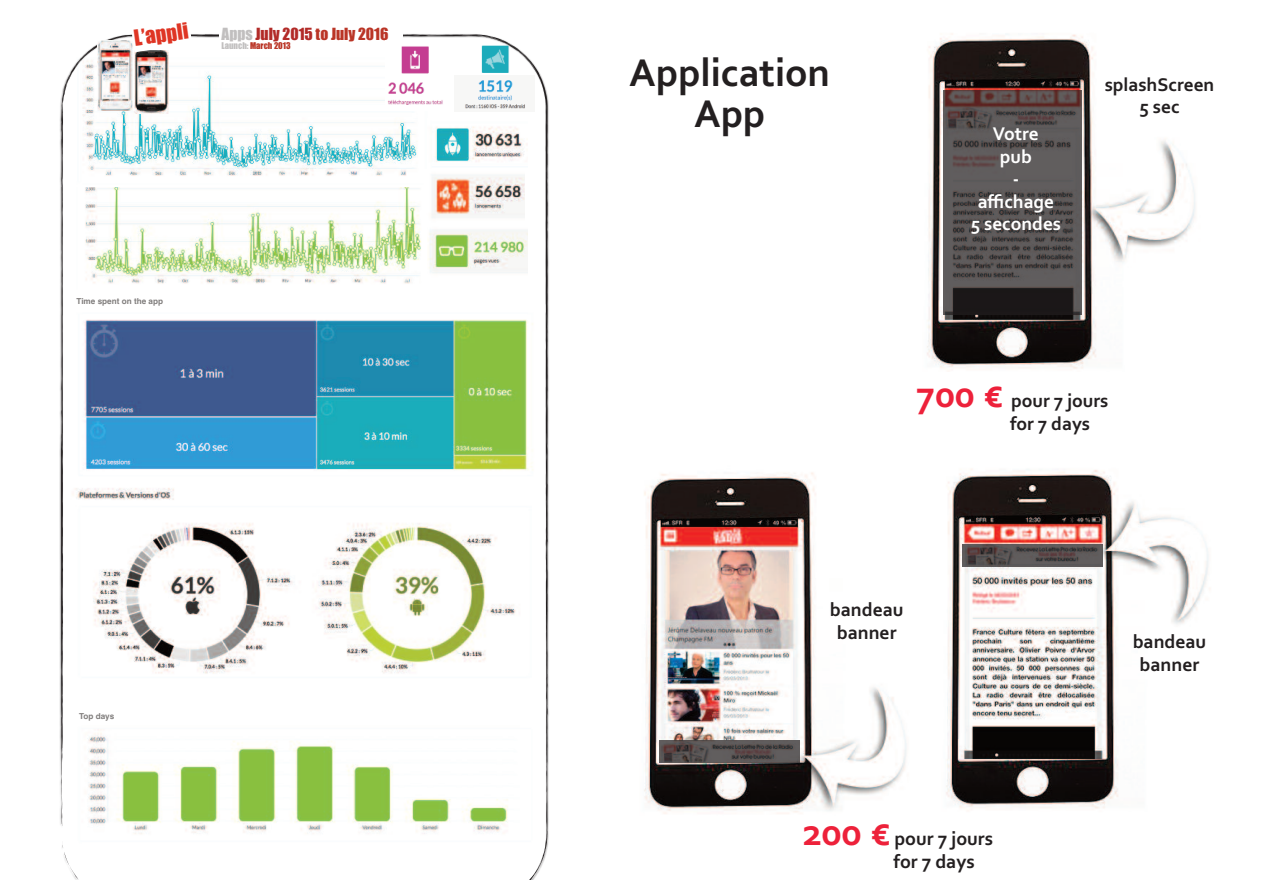
<style>
.page{position:relative;width:1263px;height:893px;background:#fff}
.page>*{position:absolute;margin:0;border:0;box-sizing:border-box;transform-origin:0 0}
.t1{font:700 40.5px/40.5px "Corbel";color:#231f20;text-align:center}
.t2{font:20.7px "Impact";color:#df3524}
.t3{font:700 19.65px/22.8px "Corbel";color:#231f20;text-align:center}
.t4{font:700 19.35px/22.5px "Corbel";color:#231f20}
.t5{font:700 19.35px/22.5px "Corbel";color:#fff;text-align:center}
.t6{font:15.45px "Impact";color:#ba3526}
.t7{font:8.55px "Impact";color:#ba3526}
.t8{font:700 8.1px "Helvetica";color:#807d7c}
.s1{color:#c1bfbf}
.s2{color:#b22b28}
.s3{font-size:38.7px;color:#ed213a}
.s4{font-size:39.15px;color:#ed213a}
</style>
<div class="page">
<img style="left:927px;top:33px;width:268px;height:336px">
<img style="left:946px;top:469px;width:263px;height:342px">
<img style="left:644px;top:472px;width:263px;height:342px">
<div style="left:943px;top:90px;width:138px;height:225px;background:#231f20;opacity:.72"></div>
<div style="left:963px;top:544px;width:140px;height:23px;background:#231f20;opacity:.72"></div>
<div style="left:660px;top:741px;width:140px;height:22px;background:#231f20;opacity:.72"></div>
<svg style="left:61px;top:34px;width:487px;height:845px"></svg>
<img style="left:135px;top:52px;width:33px;height:62px">
<svg style="left:131px;top:34px;width:61px;height:18px"></svg>
<div style="left:220px;top:23px;width:183px;height:22px;background:#fff"></div>
<img style="left:386px;top:41px;width:57px;height:70px">
<div style="left:75px;top:294px;width:90px;height:14px;background:#fff"></div>
<img style="left:97px;top:41px;width:36px;height:70px">
<img style="left:427px;top:118px;width:101px;height:54px">
<img style="left:425px;top:170px;width:100px;height:54px">
<img style="left:427px;top:224px;width:101px;height:54px">
<img style="left:70px;top:725px;width:468px;height:120px">
<img style="left:70px;top:486px;width:468px;height:199px">
<img style="left:386px;top:82px;width:59px;height:25px">
<img style="left:454px;top:76px;width:80px;height:35px">
<div style="left:77px;top:709px;width:81px;height:13px;background:#fff"></div>
<p class="t2" style="left:133px;top:27px;width:56px;rotate:-8deg">L’appli</p>
<p class="t6" style="left:221px;top:26px;width:168px"><span class="s1">Apps</span> <span class="s2">July 2015</span> to July 2016</p>
<p class="t7" style="left:221px;top:41px;width:71px"><span class="s1">Launch:</span> March 2013</p>
<p class="t8" style="left:76px;top:296px;width:88px">Time spent on the app</p>
<p class="t8" style="left:79px;top:711px;width:37px">Top days</p>
<h1 class="t1" style="left:629px;top:52px;width:202px">Application<br>App</h1>
<p class="t5" style="left:971px;top:122px;width:92px">Votre<br>pub<br>-<br>affichage<br>5 secondes</p>
<p class="t4" style="left:1105px;top:73px;width:111px;text-align:center">splashScreen<br>5 sec</p>
<p class="t4" style="left:1010px;top:389px;width:100px;text-indent:-94px"><span class="s3">700 €</span> pour 7 jours for 7 days</p>
<p class="t3" style="left:830px;top:598px;width:75px">bandeau banner</p>
<p class="t3" style="left:1133px;top:630px;width:75px">bandeau banner</p>
<p class="t3" style="left:894px;top:827px;width:101px;text-align:left;text-indent:-91px"><span class="s4">200 €</span> pour 7 jours for 7 days</p>
</div>
